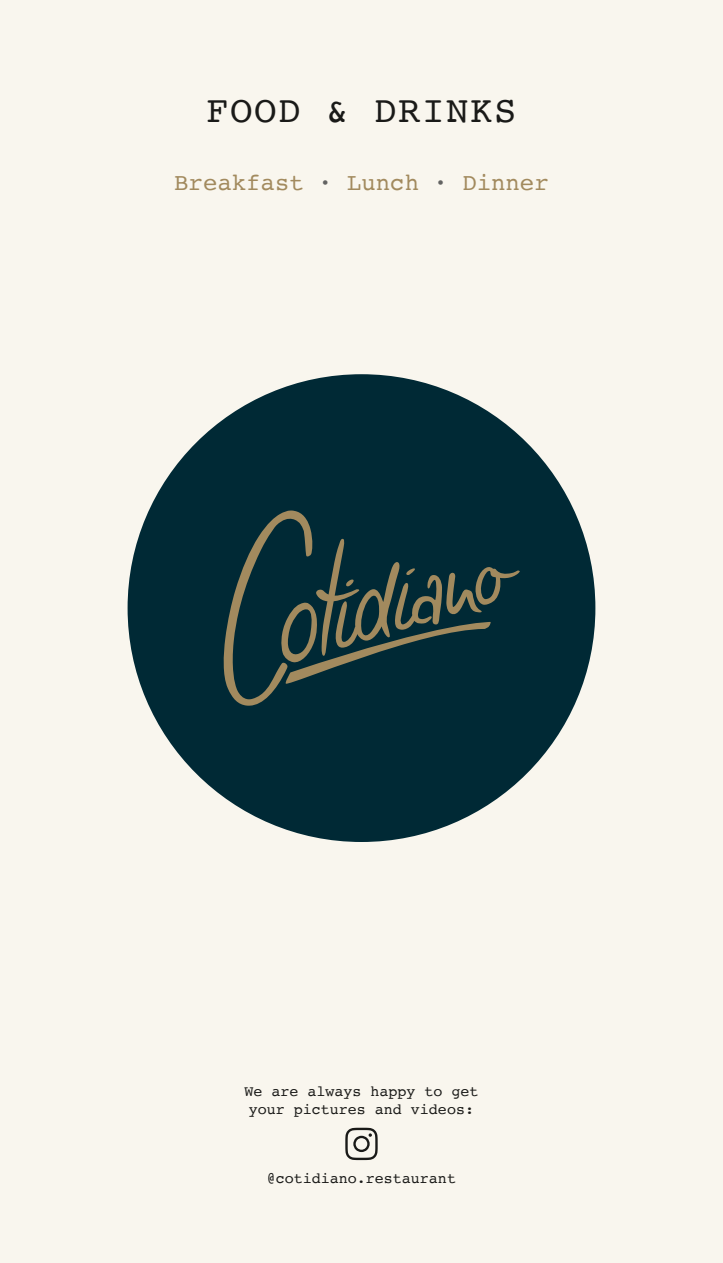
<style>
.page{position:relative;width:723px;height:1263px;background:#f9f6ee}
.page>*{position:absolute;margin:0;border:0;box-sizing:border-box;transform-origin:0 0}
.t1{font:37.5px "Courier";letter-spacing:.04em;color:#1a1a18}
.t2{font:24px "Courier";color:#a28a5e}
.t3{font:15px/18px "Courier";color:#1a1a18;text-align:center}
.s1{color:#636362}
</style>
<div class="page">
<div style="left:128px;top:374px;width:467px;height:468px;background:#002935;border-radius:50%"></div>
<svg style="left:223px;top:510px;width:297px;height:196px"></svg>
<svg style="left:346px;top:579px;width:8px;height:7px"></svg>
<svg style="left:406px;top:568px;width:9px;height:7px"></svg>
<svg style="left:345px;top:1128px;width:33px;height:32px"></svg>
<h1 class="t1" style="left:206px;top:81px;width:312px">FOOD &amp; DRINKS</h1>
<h2 class="t2" style="left:174px;top:164px;width:376px">Breakfast <span class="s1">·</span> Lunch <span class="s1">·</span> Dinner</h2>
<p class="t3" style="left:244px;top:1081px;width:236px">We are always happy to get your pictures and videos:</p>
<p class="t3" style="left:267px;top:1169px;width:191px">@cotidiano.restaurant</p>
</div>
